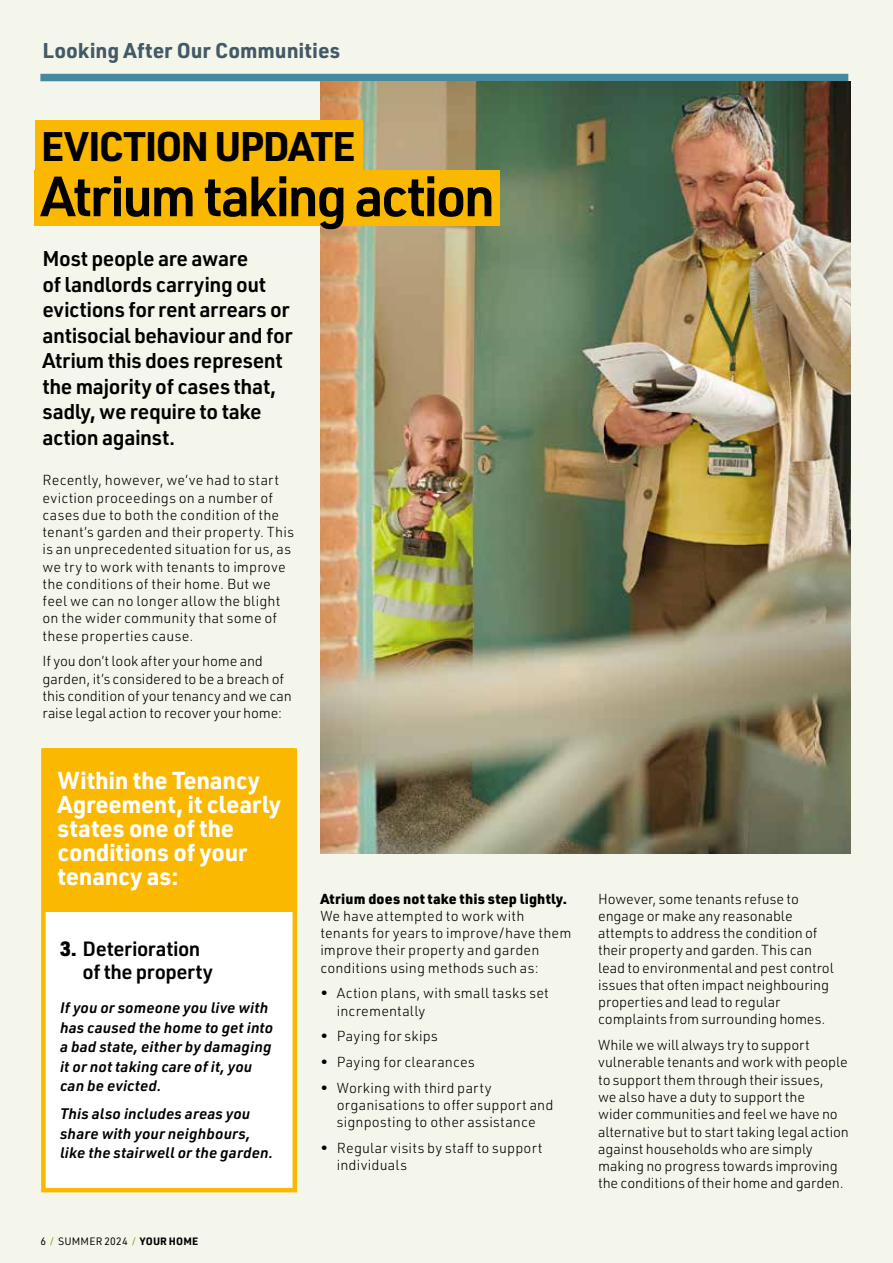
<style>
.page{position:relative;width:893px;height:1263px;background:#f4f6eb}
.page>*{position:absolute;margin:0;border:0;box-sizing:border-box;transform-origin:0 0}
.t1{font:600 55.5px "URWDIN";letter-spacing:-.05em;color:#000}
.t2{font:700 40.5px "URWDIN";letter-spacing:-.035em;color:#000}
.t3{font:700 24px/24px "URWDIN";letter-spacing:-.01em;color:#fff}
.t4{font:600 21px/25.5px "URWDIN";letter-spacing:-.02em;color:#000}
.t5{font:700 21px "URWDIN";color:#445966}
.t6{font:600 20.25px/23.5px "URWDIN";letter-spacing:-.02em;color:#000}
.t7{font:italic 600 15px/19.5px "URWDIN";letter-spacing:.01em;color:#000}
.t8{font:300 14.25px/17.2px "URWDIN";letter-spacing:.005em;color:#000}
.t9{font:900 14.25px "URWDIN";letter-spacing:.015em;color:#000}
.t10{font:10.5px "URWDIN";letter-spacing:.02em;color:#000}
.s1{font-weight:900}
.s2{color:#80a62a}
.s3{font-weight:700}
</style>
<div class="page">
<div style="left:40px;top:74px;width:808px;height:7px;background:#46899f"></div>
<img style="left:320px;top:81px;width:530px;height:773px">
<div style="left:41px;top:748px;width:256px;height:444px;background:#fff;border:4px solid #fbb800"></div>
<div style="left:43px;top:748px;width:252px;height:164px;background:#fbb800"></div>
<div style="left:35px;top:120px;width:327px;height:50px;background:#fbb800"></div>
<div style="left:35px;top:170px;width:465px;height:55px;background:#fbb800"></div>
<h3 class="t5" style="left:43px;top:36px;width:299px">Looking After Our Communities</h3>
<h2 class="t2" style="left:41px;top:119px;width:316px">EVICTION UPDATE</h2>
<h1 class="t1" style="left:41px;top:159px;width:456px">Atrium taking action</h1>
<h3 class="t4" style="left:43px;top:245px;width:252px">Most people are aware<br>of landlords carrying out evictions for rent arrears or antisocial behaviour and for<br>Atrium this does represent the majority of cases that, sadly, we require to take action against.</h3>
<p class="t8" style="left:43px;top:471px;width:253px">Recently, however, we’ve had to start eviction proceedings on a number of cases due to both the condition of the tenant’s garden and their property. This is an unprecedented situation for us, as we try to work with tenants to improve the conditions of their home. But we feel we can no longer allow the blight on the wider community that some of these properties cause.</p>
<p class="t8" style="left:43px;top:652px;width:251px">If you don’t look after your home and garden, it’s considered to be a breach of this condition of your tenancy and we can raise legal action to recover your home:</p>
<h3 class="t3" style="left:58px;top:768px;width:225px">Within the Tenancy<br>Agreement, it clearly states one of the conditions of your tenancy as:</h3>
<h3 class="t6" style="left:83px;top:936px;width:132px;text-indent:-22px"><span class="s1">3.</span> Deterioration of the property</h3>
<p class="t7" style="left:60px;top:997px;width:215px">If you or someone you live with has caused the home to get into a bad state, either by damaging it or not taking care of it, you can be evicted.</p>
<p class="t7" style="left:60px;top:1103px;width:214px">This also includes areas you share with your neighbours, like the stairwell or the garden.</p>
<p class="t10" style="left:40px;top:1234px;width:159px">6 <span class="s2">/</span> SUMMER 2024 <span class="s2">/</span> <span class="s3">YOUR HOME</span></p>
<p class="t9" style="left:320px;top:888px;width:248px">Atrium does not take this step lightly.</p>
<p class="t8" style="left:320px;top:907px;width:253px">We have attempted to work with tenants for years to improve/have them improve their property and garden conditions using methods such as:</p>
<p class="t8" style="left:337px;top:984px;width:214px;text-indent:-17px">• Action plans, with small tasks set incrementally</p>
<p class="t8" style="left:320px;top:1027px;width:119px">• Paying for skips</p>
<p class="t8" style="left:320px;top:1053px;width:156px">• Paying for clearances</p>
<p class="t8" style="left:337px;top:1079px;width:218px;text-indent:-17px">• Working with third party organisations to offer support and signposting to other assistance</p>
<p class="t8" style="left:337px;top:1139px;width:207px;text-indent:-17px">• Regular visits by staff to support individuals</p>
<p class="t8" style="left:598px;top:889px;width:237px">However, some tenants refuse to engage or make any reasonable attempts to address the condition of their property and garden. This can lead to environmental and pest control issues that often impact neighbouring properties and lead to regular complaints from surrounding homes.</p>
<p class="t8" style="left:598px;top:1036px;width:252px">While we will always try to support vulnerable tenants and work with people to support them through their issues,<br>we also have a duty to support the<br>wider communities and feel we have no alternative but to start taking legal action against households who are simply making no progress towards improving the conditions of their home and garden.</p>
</div>
